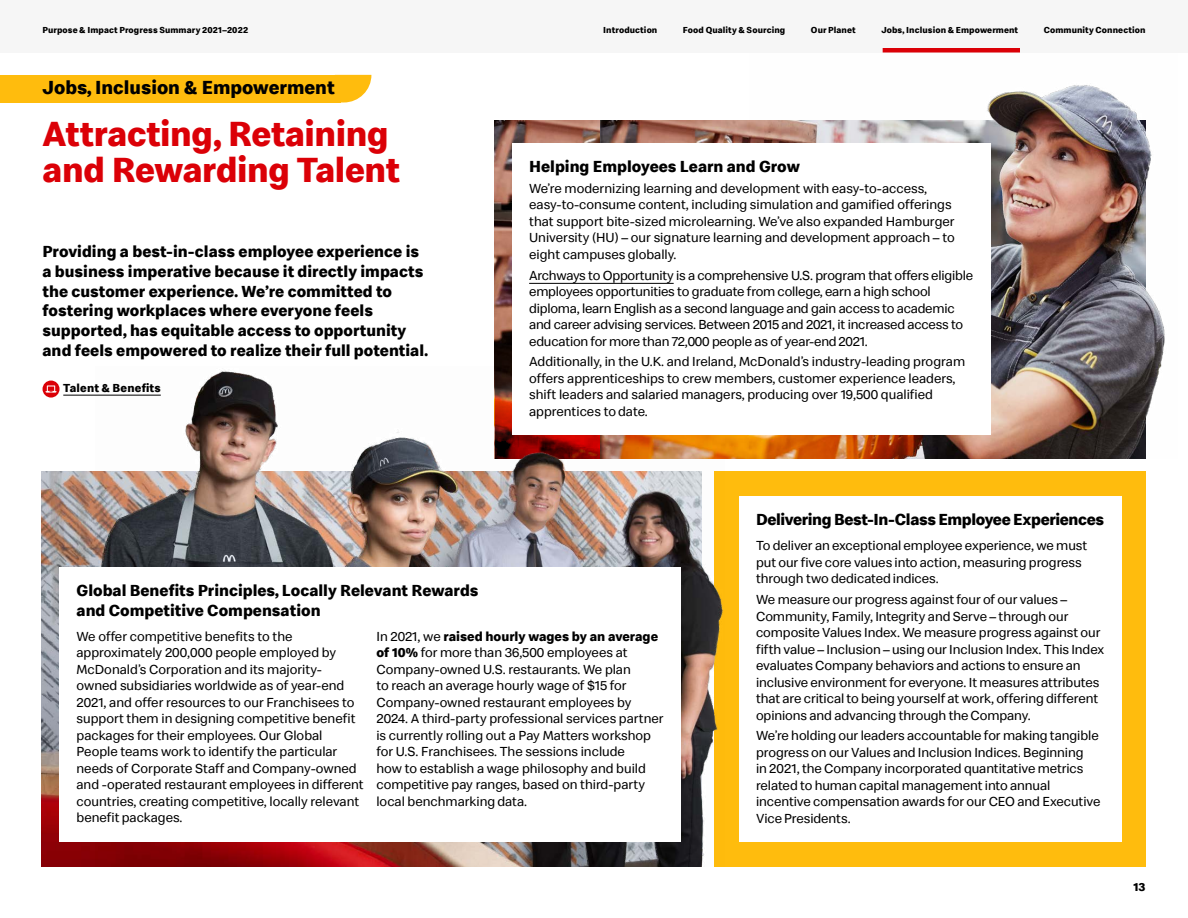
<style>
.page{position:relative;width:1188px;height:918px;background:#fff}
.page>*{position:absolute;margin:0;border:0;box-sizing:border-box;transform-origin:0 0}
.t1{font:700 36px/36px "Speedee";letter-spacing:-.015em;color:#db0007}
.t2{font:700 19.5px "Speedee";color:#000}
.t3{font:700 16.5px/19.8px "Speedee";color:#000}
.t4{font:700 16.5px "Speedee";letter-spacing:-.025em;color:#000}
.t5{font:13.5px/16.5px "Speedee";color:#000}
.t6{font:700 12px "Speedee";letter-spacing:.015em;color:#000}
.t7{font:700 9px "Speedee";letter-spacing:.01em;color:#000}
.s1{font-weight:700}
</style>
<div class="page">
<img style="left:41px;top:472px;width:55px;height:395px">
<img style="left:96px;top:366px;width:629px;height:501px">
<img style="left:495px;top:120px;width:105px;height:191px">
<svg style="left:495px;top:311px;width:105px;height:147px;background:#73160d"></svg>
<img style="left:600px;top:120px;width:150px;height:338px">
<img style="left:750px;top:52px;width:415px;height:406px">
<div style="left:714px;top:472px;width:432px;height:395px;background:#ffbc0d"></div>
<div style="left:739px;top:497px;width:382px;height:345px;background:#fff"></div>
<div style="left:512px;top:144px;width:478px;height:291px;background:#fff"></div>
<div style="left:60px;top:567px;width:621px;height:275px;background:#fff"></div>
<div style="left:0;top:0;width:1188px;height:52px;background:#f6f6f6"></div>
<hr style="left:529px;top:283px;width:145px;height:1px;background:#000">
<hr style="left:63px;top:395px;width:98px;height:1px;background:#000">
<svg style="left:341px;top:75px;width:30px;height:27px"></svg>
<div style="left:0;top:75px;width:341px;height:27px;background:#ffbc0d"></div>
<div style="left:43px;top:381px;width:17px;height:17px;background:#db0007;border-radius:50%"></div>
<svg style="left:45px;top:385px;width:12px;height:8px"></svg>
<hr style="left:883px;top:48px;width:137px;height:4px;background:#db0007">
<p class="t7" style="left:43px;top:24px;width:207px">Purpose &amp; Impact Progress Summary 2021–2022</p>
<p class="t7" style="left:603px;top:24px;width:56px">Introduction</p>
<p class="t7" style="left:683px;top:24px;width:104px">Food Quality &amp; Sourcing</p>
<p class="t7" style="left:811px;top:24px;width:46px">Our Planet</p>
<p class="t7" style="left:881px;top:24px;width:138px">Jobs, Inclusion &amp; Empowerment</p>
<p class="t7" style="left:1044px;top:24px;width:103px">Community Connection</p>
<h2 class="t2" style="left:43px;top:76px;width:294px">Jobs, Inclusion &amp; Empowerment</h2>
<h3 class="t1" style="left:43px;top:117px;width:359px">Attracting, Retaining and Rewarding Talent</h3>
<h4 class="t3" style="left:529px;top:157px;width:272px">Helping Employees Learn and Grow</h4>
<p class="t5" style="left:529px;top:180px;width:427px">We’re modernizing learning and development with easy-to-access, easy-to-consume content, including simulation and gamified offerings that support bite-sized microlearning. We’ve also expanded Hamburger University (HU) – our signature learning and development approach – to</p>
<p class="t3" style="left:43px;top:242px;width:378px">Providing a best-in-class employee experience is</p>
<p class="t5" style="left:529px;top:246px;width:149px">eight campuses globally.</p>
<p class="t3" style="left:43px;top:262px;width:387px">a business imperative because it directly impacts the customer experience. We’re committed to fostering workplaces where everyone feels supported, has equitable access to opportunity and feels empowered to realize their full potential.</p>
<p class="t5" style="left:529px;top:267px;width:446px">Archways to Opportunity is a comprehensive U.S. program that offers eligible employees opportunities to graduate from college, earn a high school diploma, learn English as a second language and gain access to academic and career advising services. Between 2015 and 2021, it increased access to education for more than 72,000 people as of year-end2021.</p>
<p class="t5" style="left:529px;top:354px;width:438px">Additionally, in the U.K. and Ireland, McDonald’s industry-leading program offers apprenticeships to crew members, customer experience leaders, shift leaders and salaried managers, producing over 19,500 qualified apprentices to date.</p>
<p class="t6" style="left:63px;top:381px;width:99px">Talent &amp; Benefits</p>
<h4 class="t4" style="left:756px;top:509px;width:350px">Delivering Best-In-Class Employee Experiences</h4>
<p class="t5" style="left:756px;top:538px;width:333px">To deliver an exceptional employee experience, we must put our five core values into action, measuring progress through two dedicated indices.</p>
<h4 class="t3" style="left:77px;top:581px;width:404px">Global Benefits Principles, Locally Relevant Rewards and Competitive Compensation</h4>
<p class="t5" style="left:756px;top:592px;width:350px">We measure our progress against four of our values – Community, Family, Integrity and Serve – through our composite Values Index. We measure progress against our fifth value – Inclusion – using our Inclusion Index. This Index evaluates Company behaviors and actions to ensure an inclusive environment for everyone. It measures attributes that are critical to being yourself at work, offering different opinions and advancing through the Company.</p>
<p class="t5" style="left:77px;top:628px;width:289px">We offer competitive benefits to the approximately 200,000 people employed by McDonald’s Corporation and its majority&shy;owned subsidiaries worldwide as of year-end 2021, and offer resources to our Franchisees to support them in designing competitive benefit packages for their employees. Our Global People teams work to identify the particular needs of Corporate Staff and Company-owned and -operated restaurant employees in different countries, creating competitive, locally relevant benefit packages.</p>
<p class="t5" style="left:376px;top:628px;width:289px">In 2021, we <span class="s1">raised hourly wages by an average of 10%</span> for more than 36,500 employees at Company-owned U.S. restaurants. We plan<br>to reach an average hourly wage of $15 for Company-owned restaurant employees by 2024. A third-party professional services partner is currently rolling out a Pay Matters workshop for U.S. Franchisees. The sessions include<br>how to establish a wage philosophy and build competitive pay ranges, based on third-party local benchmarking data.</p>
<p class="t5" style="left:756px;top:728px;width:346px">We’re holding our leaders accountable for making tangible progress on our Values and Inclusion Indices. Beginning<br>in 2021, the Company incorporated quantitative metrics related to human capital management into annual incentive compensation awards for our CEO and Executive VicePresidents.</p>
<p class="t6" style="left:1133px;top:880px;width:14px">13</p>
</div>
